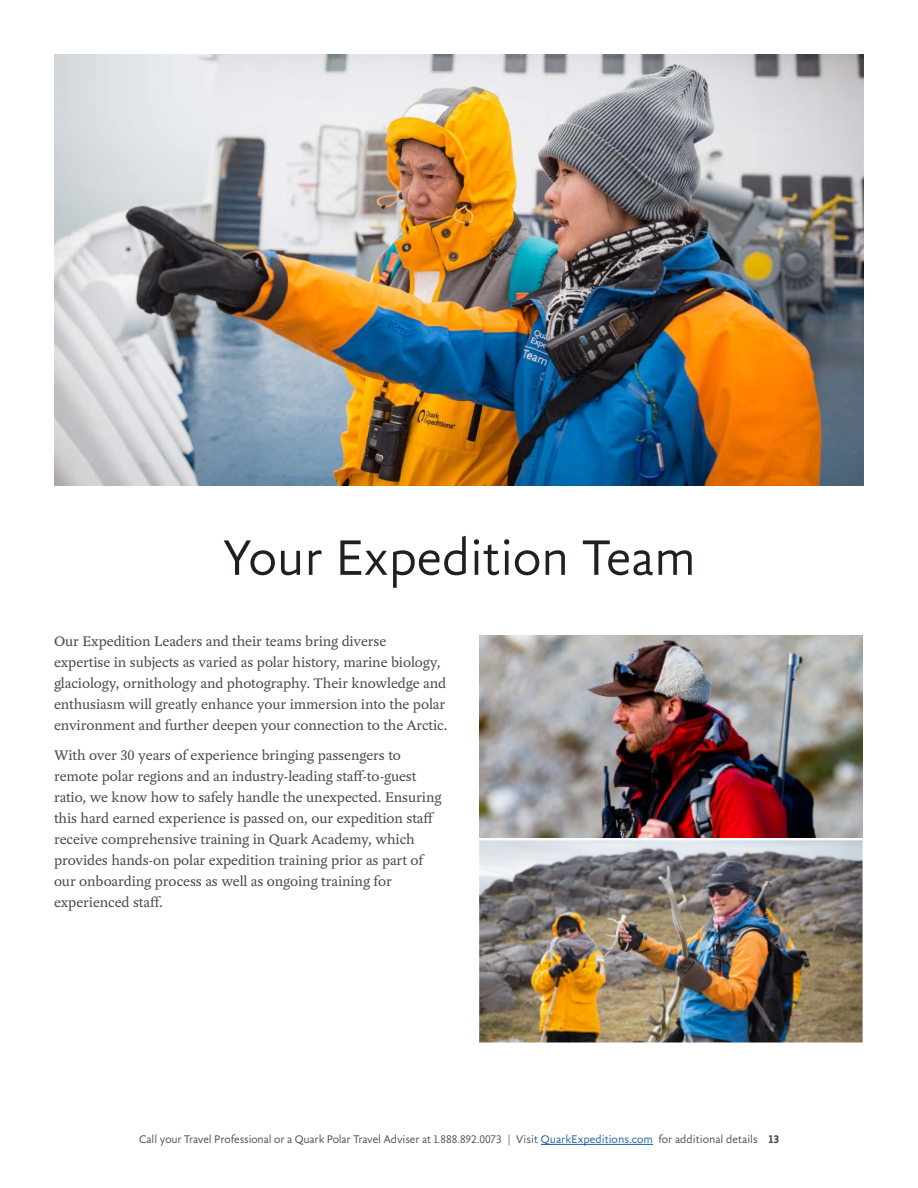
<style>
.page{position:relative;width:918px;height:1188px;background:#fff}
.page>*{position:absolute;margin:0;border:0;box-sizing:border-box;transform-origin:0 0}
.Large_headers{font:300 54px "Yoga Sans OT";letter-spacing:-.005em;color:#231f20}
.Body_Copy{font:15px/21px "Yoga OT";letter-spacing:-.005em;color:#464b54}
.t1{font:300 12px "Yoga Sans OT";letter-spacing:-.01em;color:#464b54}
.t2{font:700 12px "Yoga Sans OT";color:#464b54}
.s1{color:#175d9e}
</style>
<div class="page">
<img style="left:54px;top:54px;width:810px;height:432px">
<img style="left:479px;top:635px;width:384px;height:202px">
<img style="left:479px;top:840px;width:384px;height:202px">
<hr style="left:541px;top:1144px;width:112px;height:1px;background:#175d9e">
<p class="Large_headers" style="left:222px;top:529px;width:476px">Your Expedition Team</p>
<p class="Body_Copy" style="left:54px;top:631px;width:395px">Our Expedition Leaders and their teams bring diverse<br>expertise in subjects as varied as polar history, marine biology, glaciology, ornithology and photography. Their knowledge and enthusiasm will greatly enhance your immersion into the polar environment and further deepen your connection to the Arctic.</p>
<p class="Body_Copy" style="left:54px;top:745px;width:389px">With over 30 years of experience bringing passengers to remote polar regions and an industry-leading staff-to-guest ratio, we know how to safely handle the unexpected. Ensuring this hard earned experience is passed on, our expedition staff receive comprehensive training in Quark Academy, which provides hands-on polar expedition training prior as part of our onboarding process as well as ongoing training for experienced staff.</p>
<p class="t1" style="left:139px;top:1133px;width:620px">Call your Travel Professional or a Quark Polar Travel Adviser at 1.888.892.0073 | Visit <span class="s1">QuarkExpeditions.com</span> for additional details</p>
<p class="t2" style="left:769px;top:1133px;width:12px">13</p>
</div>
